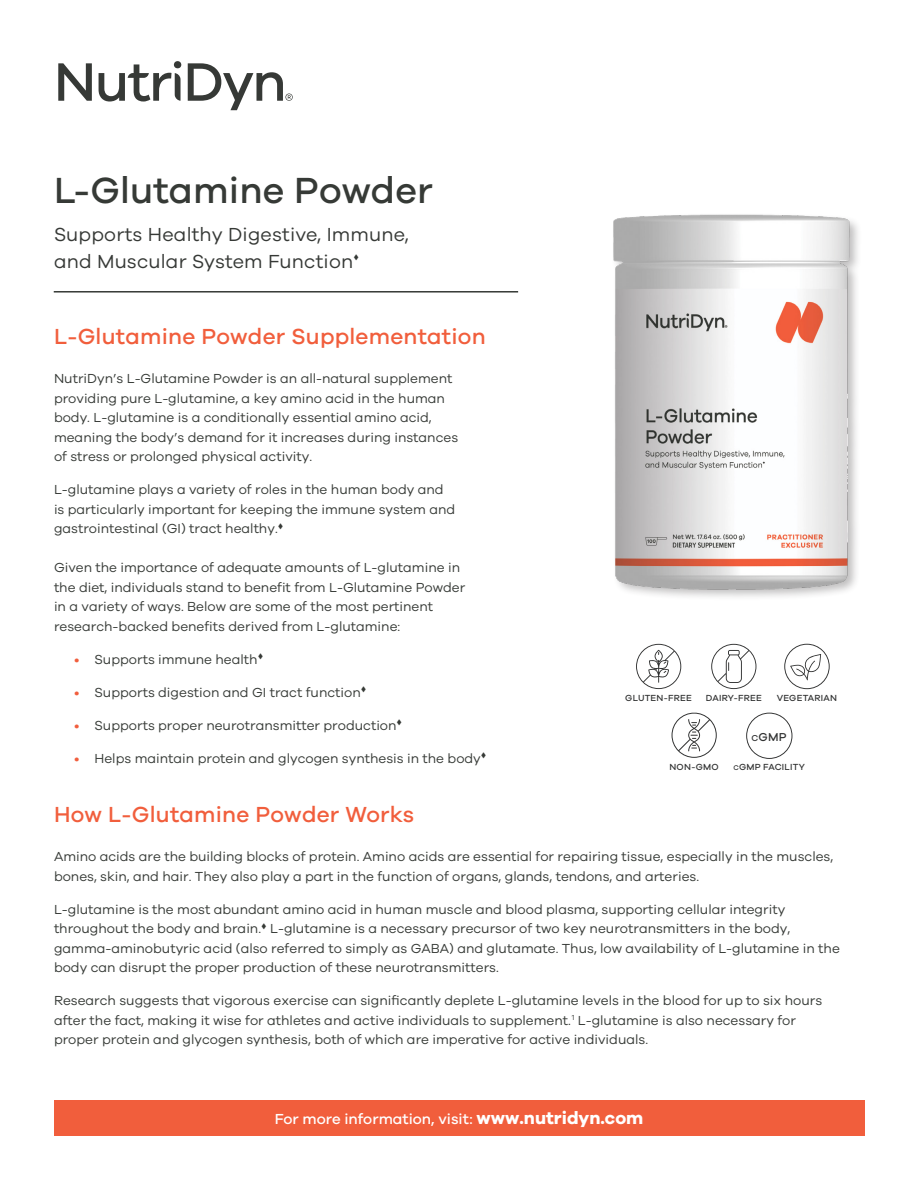
<style>
.page{position:relative;width:918px;height:1188px;background:#fff}
.page>*{position:absolute;margin:0;border:0;box-sizing:border-box;transform-origin:0 0}
.t1{font:500 37.5px "Galano Grotesque";letter-spacing:.005em;color:#363a36}
.t2{font:500 22.5px "Galano Grotesque";letter-spacing:.01em;color:#f15e3c}
.t3{font:19.5px/27px "Galano Grotesque";letter-spacing:.01em;color:#363936}
.t4{font:500 15px "Galano Grotesque";color:#fff}
.t5{font:13.5px/19.5px "Galano Grotesque";color:#363a36}
.t6{font:500 11.85px "Galano Grotesque";color:#313232}
.t7{font:500 9.15px "Galano Grotesque";letter-spacing:.025em;color:#313232}
.s1{color:#f15e3d}
.s2{font-size:8.85px}
.s3{font-size:7.05px}
.s4{font-weight:700;font-size:18px}
</style>
<div class="page">
<div style="left:54px;top:1101px;width:811px;height:35px;background:#f15e3c"></div>
<hr style="left:54px;top:291px;width:464px;height:2px;background:#363a36">
<svg style="left:58px;top:63px;width:34px;height:38px"></svg>
<svg style="left:188px;top:63px;width:105px;height:47px"></svg>
<svg style="left:99px;top:61px;width:82px;height:41px"></svg>
<img style="left:613px;top:214px;width:245px;height:380px">
<svg style="left:672px;top:712px;width:45px;height:46px"></svg>
<svg style="left:636px;top:644px;width:45px;height:45px"></svg>
<svg style="left:711px;top:644px;width:45px;height:45px"></svg>
<svg style="left:784px;top:644px;width:46px;height:45px"></svg>
<svg style="left:746px;top:713px;width:46px;height:46px"></svg>
<p class="t1" style="left:54px;top:168px;width:380px">L-Glutamine Powder</p>
<p class="t3" style="left:54px;top:220px;width:356px">Supports Healthy Digestive, Immune, and Muscular System Function</p>
<p class="t2" style="left:54px;top:323px;width:433px">L-Glutamine Powder Supplementation</p>
<p class="t5" style="left:54px;top:368px;width:406px">NutriDyn’s L-Glutamine Powder is an all-natural supplement providing pure L-glutamine, a key amino acid in the human body. L-glutamine is a conditionally essential amino acid, meaning the body’s demand for it increases during instances of stress or prolonged physical activity.</p>
<p class="t5" style="left:54px;top:479px;width:403px">L-glutamine plays a variety of roles in the human body and is particularly important for keeping the immune system and gastrointestinal (GI) tract healthy.▼</p>
<p class="t5" style="left:54px;top:557px;width:413px">Given the importance of adequate amounts of L-glutamine in the diet, individuals stand to benefit from L-Glutamine Powder in a variety of ways. Below are some of the most pertinent research-backed benefits derived from L-glutamine:</p>
<p class="t5" style="left:74px;top:649px;width:191px"><span class="s1">•</span> Supports immune health▼</p>
<p class="t5" style="left:74px;top:682px;width:294px"><span class="s1">•</span> Supports digestion and GI tract function▼</p>
<p class="t5" style="left:74px;top:715px;width:329px"><span class="s1">•</span> Supports proper neurotransmitter production▼</p>
<p class="t5" style="left:74px;top:748px;width:414px"><span class="s1">•</span> Helps maintain protein and glycogen synthesis in the body▼</p>
<p class="t7" style="left:625px;top:693px;width:68px">GLUTEN-FREE</p>
<p class="t7" style="left:706px;top:693px;width:57px">DAIRY-FREE</p>
<p class="t7" style="left:777px;top:693px;width:62px">VEGETARIAN</p>
<p class="t7" style="left:669px;top:761px;width:51px">NON-GMO</p>
<p class="t6" style="left:752px;top:730px;width:37px"><span class="s2">C</span>GMP</p>
<p class="t7" style="left:734px;top:761px;width:73px"><span class="s3">C</span>GMP FACILITY</p>
<p class="t2" style="left:54px;top:801px;width:362px">How L-Glutamine Powder Works</p>
<p class="t5" style="left:54px;top:847px;width:781px">Amino acids are the building blocks of protein. Amino acids are essential for repairing tissue, especially in the muscles, bones, skin, and hair. They also play a part in the function of organs, glands, tendons, and arteries.</p>
<p class="t5" style="left:54px;top:899px;width:787px">L-glutamine is the most abundant amino acid in human muscle and blood plasma, supporting cellular integrity throughout the body and brain.▼ L-glutamine is a necessary precursor of two key neurotransmitters in the body, gamma-aminobutyric acid (also referred to simply as GABA) and glutamate. Thus, low availability of L-glutamine in the body can disrupt the proper production of these neurotransmitters.</p>
<p class="t5" style="left:54px;top:991px;width:770px">Research suggests that vigorous exercise can significantly deplete L-glutamine levels in the blood for up to six hours after the fact, making it wise for athletes and active individuals to supplement.<sup>1</sup> L-glutamine is also necessary for proper protein and glycogen synthesis, both of which are imperative for active individuals.</p>
<p class="t4" style="left:275px;top:1110px;width:370px">For more information, visit: <span class="s4">www.nutridyn.com</span></p>
</div>
